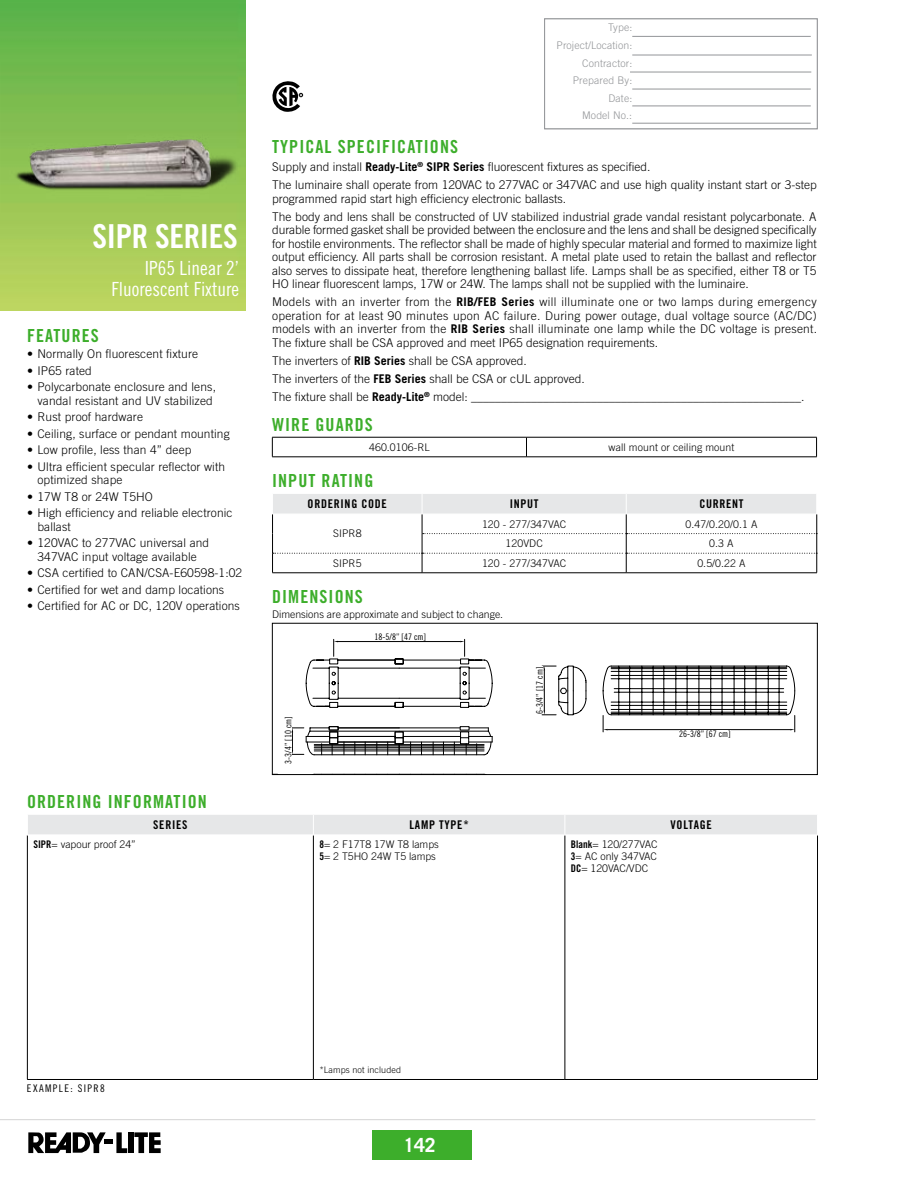
<style>
.page{position:relative;width:918px;height:1188px;background:#fff}
.page>*{position:absolute;margin:0;border:0;box-sizing:border-box;transform-origin:0 0}
.t1{font:33px "Trade Gothic LT Std Bd Cn 20";letter-spacing:-.01em;color:#fff}
.t2{font:19.5px/21px "Trade Gothic LT Std Cn 18";color:#fff;text-align:right}
.t3{font:700 19.5px "Trade Gothic LT Std";color:#fff}
.t4{font:18px "Trade Gothic LT Std Bd Cn 20";letter-spacing:.06em;color:#3dae2b}
.t5{font:300 12px/13.5px "Trade Gothic LT Std";letter-spacing:.005em;color:#000}
.t6{font:12px "Trade Gothic LT Std Bd Cn 20";letter-spacing:.06em;color:#000}
.t7{font:300 10.5px/12px "Trade Gothic LT Std";color:#000}
.t8{font:300 10.5px/17.5px "Trade Gothic LT Std";letter-spacing:.01em;color:#939598;text-align:right}
.t9{font:10.5px "Trade Gothic LT Std Cn 18";letter-spacing:.13em;color:#000}
.t10{font:9px "Trade Gothic LT Std Cn 18";color:#000}
.t11{font:300 9px "Trade Gothic LT Std";letter-spacing:.01em;color:#000}
.s1{font-family:"Helvetica Neue LT Std";font-weight:700;font-stretch:condensed}
.s2{font-weight:700}
.s3{font-family:"Trade Gothic LT Std Bd Cn 20";font-weight:400}
</style>
<div class="page">
<img style="left:0;top:0;width:245px;height:310px">
<div style="left:372px;top:1130px;width:100px;height:30px;background:#3dae2b"></div>
<hr style="left:0;top:1119px;width:815px;height:1px;background:#d4d4d4">
<div style="left:128px;top:1132px;width:5px;height:21px;background:#000"></div>
<svg style="left:134px;top:1132px;width:27px;height:21px"></svg>
<svg style="left:28px;top:1132px;width:99px;height:21px"></svg>
<svg style="left:272px;top:437px;width:545px;height:20px"></svg>
<hr style="left:272px;top:457px;width:254px;height:1px;background:#000">
<hr style="left:526px;top:457px;width:291px;height:1px;background:#000">
<svg style="left:272px;top:494px;width:545px;height:79px"></svg>
<hr style="left:272px;top:573px;width:150px;height:1px;background:#000">
<hr style="left:422px;top:573px;width:204px;height:1px;background:#000">
<hr style="left:626px;top:573px;width:191px;height:1px;background:#000">
<hr style="left:314px;top:777px;width:85px;height:1px;background:#000">
<hr style="left:314px;top:775px;width:85px;height:1px;background:#000">
<hr style="left:314px;top:779px;width:85px;height:1px;background:#000">
<hr style="left:317px;top:796px;width:82px;height:1px;background:#000">
<hr style="left:314px;top:786px;width:85px;height:1px;background:#000">
<hr style="left:314px;top:783px;width:85px;height:1px;background:#000">
<hr style="left:399px;top:777px;width:85px;height:1px;background:#000">
<hr style="left:399px;top:775px;width:85px;height:1px;background:#000">
<hr style="left:399px;top:779px;width:85px;height:1px;background:#000">
<hr style="left:399px;top:796px;width:82px;height:1px;background:#000">
<hr style="left:399px;top:786px;width:85px;height:1px;background:#000">
<hr style="left:399px;top:783px;width:85px;height:1px;background:#000">
<svg style="left:292px;top:639px;width:201px;height:117px"></svg>
<div style="left:272px;top:623px;width:546px;height:152px;border:1px solid #000"></div>
<div style="left:375px;top:634px;width:51px;height:6px;background:#fff"></div>
<svg style="left:541px;top:665px;width:255px;height:68px"></svg>
<div style="left:536px;top:667px;width:7px;height:47px;background:#fff"></div>
<div style="left:679px;top:730px;width:52px;height:7px;background:#fff"></div>
<hr style="left:27px;top:835px;width:1px;height:244px;background:#000">
<hr style="left:313px;top:835px;width:1px;height:244px;background:#000">
<hr style="left:565px;top:835px;width:1px;height:244px;background:#000">
<hr style="left:817px;top:835px;width:1px;height:244px;background:#000">
<hr style="left:27px;top:1079px;width:286px;height:1px;background:#000">
<hr style="left:313px;top:1079px;width:252px;height:1px;background:#000">
<hr style="left:565px;top:1079px;width:253px;height:1px;background:#000">
<div style="left:28px;top:815px;width:789px;height:19px;background:#e6e7e8"></div>
<hr style="left:27px;top:835px;width:286px;height:1px;background:#fff">
<hr style="left:313px;top:835px;width:252px;height:1px;background:#fff">
<hr style="left:565px;top:835px;width:253px;height:1px;background:#fff">
<img style="left:1px;top:63px;width:244px;height:150px">
<svg style="left:272px;top:81px;width:31px;height:31px"></svg>
<div style="left:544px;top:19px;width:273px;height:110px;background:#fff;border:1px solid #939598"></div>
<hr style="left:632px;top:55px;width:180px;height:1px;background:#939598">
<hr style="left:632px;top:36px;width:179px;height:1px;background:#939598">
<hr style="left:630px;top:72px;width:181px;height:1px;background:#939598">
<hr style="left:632px;top:89px;width:179px;height:1px;background:#939598">
<hr style="left:632px;top:106px;width:179px;height:1px;background:#939598">
<hr style="left:632px;top:123px;width:179px;height:1px;background:#939598">
<h1 class="t1" style="left:93px;top:217px;width:147px">SIPR SERIES</h1>
<h2 class="t2" style="left:111px;top:258px;width:129px">IP65 Linear 2’<br>Fluorescent Fixture</h2>
<h3 class="t4" style="left:27px;top:325px;width:73px">FEATURES</h3>
<p class="t5" style="left:27px;top:347px;width:173px"><span class="s1">•</span> Normally On fluorescent fixture</p>
<p class="t5" style="left:27px;top:363px;width:66px"><span class="s1">•</span> IP65 rated</p>
<p class="t5" style="left:27px;top:380px;width:191px;text-align:right"><span class="s1">•</span> Polycarbonate enclosure and lens, vandal resistant and UV stabilized</p>
<p class="t5" style="left:27px;top:410px;width:118px"><span class="s1">•</span> Rust proof hardware</p>
<p class="t5" style="left:27px;top:426px;width:204px"><span class="s1">•</span> Ceiling, surface or pendant mounting</p>
<p class="t5" style="left:27px;top:443px;width:166px"><span class="s1">•</span> Low profile, less than 4” deep</p>
<p class="t5" style="left:38px;top:459px;width:189px;text-indent:-10px"><span class="s1">•</span> Ultra efficient specular reflector with optimized shape</p>
<p class="t5" style="left:27px;top:489px;width:127px"><span class="s1">•</span> 17W T8 or 24W T5HO</p>
<p class="t5" style="left:38px;top:506px;width:197px;text-indent:-10px"><span class="s1">•</span> High efficiency and reliable electronic ballast</p>
<p class="t5" style="left:27px;top:536px;width:184px;text-align:center"><span class="s1">•</span> 120VAC to 277VAC universal and<br>347VAC input voltage available</p>
<p class="t5" style="left:27px;top:566px;width:217px"><span class="s1">•</span> CSA certified to CAN/CSA-E60598-1:02</p>
<p class="t5" style="left:27px;top:582px;width:199px"><span class="s1">•</span> Certified for wet and damp locations</p>
<p class="t5" style="left:27px;top:599px;width:214px"><span class="s1">•</span> Certified for AC or DC, 120V operations</p>
<p class="t8" style="left:557px;top:19px;width:77px">Type:<br>Project/Location:<br>Contractor:<br>Prepared By:<br>Date:<br>Model No.:</p>
<h3 class="t4" style="left:272px;top:136px;width:187px">TYPICAL SPECIFICATIONS</h3>
<p class="t5" style="left:272px;top:158px;width:546px;line-height:18px">Supply and install <span class="s2">Ready-Lite</span><sup>®</sup> <span class="s2">SIPR Series</span> fluorescent fixtures as specified.<br>The luminaire shall operate from 120VAC to 277VAC or 347VAC and use high quality instant start or 3-step</p>
<p class="t5" style="left:272px;top:189px;width:546px;line-height:18px">programmed rapid start high efficiency electronic ballasts.<br>The body and lens shall be constructed of UV stabilized industrial grade vandal resistant polycarbonate. A</p>
<p class="t5" style="left:272px;top:223px;width:546px;text-align:justify">durable formed gasket shall be provided between the enclosure and the lens and shall be designed specifically for hostile environments. The reflector shall be made of highly specular material and formed to maximize light output efficiency. All parts shall be corrosion resistant. A metal plate used to retain the ballast and reflector also serves to dissipate heat, therefore lengthening ballast life. Lamps shall be as specified, either T8 or T5<br>HO linear fluorescent lamps, 17W or 24W. The lamps shall not be supplied with the luminaire.</p>
<p class="t5" style="left:272px;top:295px;width:546px;text-align:justify">Models with an inverter from the <span class="s2">RIB/FEB Series</span> will illuminate one or two lamps during emergency operation for at least 90 minutes upon AC failure. During power outage, dual voltage source (AC/DC) models with an inverter from the <span class="s2">RIB Series</span> shall illuminate one lamp while the DC voltage is present.<br>The fixture shall be CSA approved and meet IP65 designation requirements.</p>
<p class="t5" style="left:272px;top:351px;width:534px;line-height:18px">The inverters of <span class="s2">RIB Series</span> shall be CSA approved.<br>The inverters of the <span class="s2">FEB Series</span> shall be CSA or cUL approved.<br>The fixture shall be <span class="s2">Ready-Lite</span><sup>®</sup> model: _______________________________________________________.</p>
<h3 class="t4" style="left:272px;top:414px;width:102px">WIRE GUARDS</h3>
<p class="t7" style="left:369px;top:441px;width:62px">460.0106-RL</p>
<p class="t7" style="left:609px;top:441px;width:127px">wall mount or ceiling mount</p>
<h3 class="t4" style="left:272px;top:470px;width:103px">INPUT RATING</h3>
<p class="t6" style="left:308px;top:496px;width:81px">ORDERING CODE</p>
<p class="t6" style="left:510px;top:496px;width:30px">INPUT</p>
<p class="t6" style="left:699px;top:496px;width:46px">CURRENT</p>
<p class="t7" style="left:333px;top:528px;width:30px">SIPR8</p>
<p class="t7" style="left:482px;top:518px;width:86px">120 - 277/347VAC</p>
<p class="t7" style="left:685px;top:518px;width:74px">0.47/0.20/0.1 A</p>
<p class="t7" style="left:506px;top:537px;width:39px">120VDC</p>
<p class="t7" style="left:709px;top:537px;width:26px">0.3 A</p>
<p class="t7" style="left:333px;top:557px;width:30px">SIPR5</p>
<p class="t7" style="left:482px;top:557px;width:86px">120 - 277/347VAC</p>
<p class="t7" style="left:697px;top:557px;width:50px">0.5/0.22 A</p>
<h3 class="t4" style="left:272px;top:586px;width:92px">DIMENSIONS</h3>
<p class="t7" style="left:272px;top:608px;width:233px">Dimensions are approximate and subject to change.</p>
<p class="t10" style="left:375px;top:632px;width:53px">18-5/8” [47 cm]</p>
<p class="t10" style="left:534px;top:714px;width:49px;rotate:-90deg">6-3/4” [17 cm]</p>
<p class="t10" style="left:679px;top:728px;width:53px">26-3/8” [67 cm]</p>
<p class="t10" style="left:283px;top:764px;width:49px;rotate:-90deg">3-3/4” [10 cm]</p>
<h3 class="t4" style="left:27px;top:791px;width:181px">ORDERING INFORMATION</h3>
<p class="t6" style="left:153px;top:817px;width:36px">SERIES</p>
<p class="t6" style="left:410px;top:817px;width:61px">LAMP TYPE*</p>
<p class="t6" style="left:671px;top:817px;width:43px">VOLTAGE</p>
<p class="t7" style="left:33px;top:839px;width:104px"><span class="s3">SIPR</span>= vapour proof 24”</p>
<p class="t7" style="left:319px;top:839px;width:121px"><span class="s3">8</span>= 2 F17T8 17W T8 lamps<br><span class="s3">5</span>= 2 T5HO 24W T5 lamps</p>
<p class="t7" style="left:571px;top:839px;width:88px;text-align:justify"><span class="s3">Blank</span>= 120/277VAC <span class="s3">3</span>= AC only 347VAC <span class="s3">DC</span>= 120VAC/VDC</p>
<p class="t9" style="left:27px;top:1082px;width:79px">EXAMPLE: SIPR8</p>
<p class="t11" style="left:319px;top:1065px;width:83px">*Lamps not included</p>
<h2 class="t3" style="left:404px;top:1133px;width:34px">142</h2>
</div>
